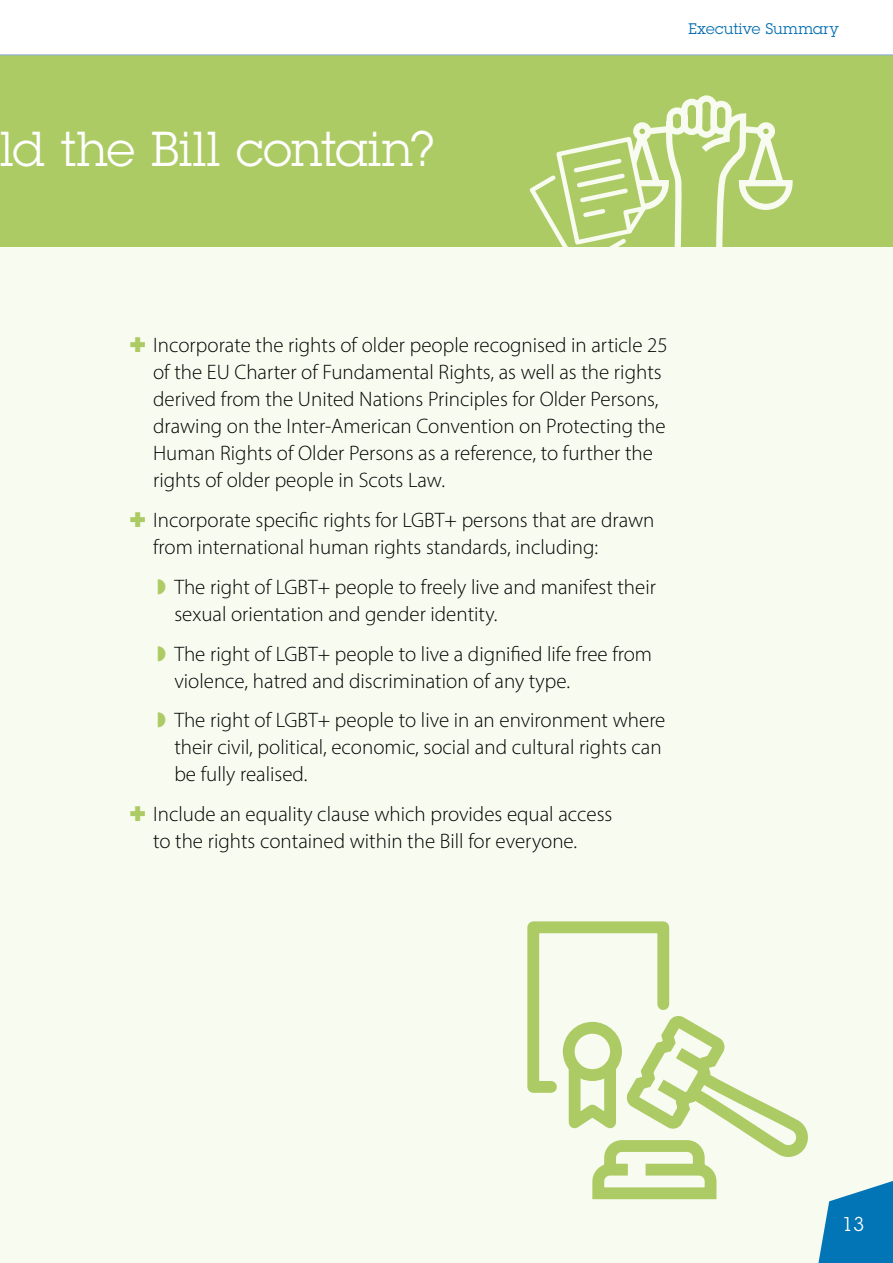
<style>
.page{position:relative;width:893px;height:1263px;background:#fff}
.page>*{position:absolute;margin:0;border:0;box-sizing:border-box;transform-origin:0 0}
.t1{font:48px "Lubalin Graph LT";letter-spacing:.01em;color:#fff}
.t2{font:300 21px/27px "Myriad Pro";color:#000}
.t3{font:19.5px "Lubalin Graph LT";color:#fff}
.t4{font:15px "Lubalin Graph LT";letter-spacing:.02em;color:#006caf}
.s1{color:#adcb65}
</style>
<div class="page">
<div style="left:0;top:54px;width:893px;height:1209px;background:#f8fbf0"></div>
<div style="left:0;top:55px;width:893px;height:192px;background:#adcb65"></div>
<svg style="left:0;top:54px;width:893px;height:1px"></svg>
<svg style="left:612px;top:54px;width:184px;height:193px"></svg>
<svg style="left:530px;top:134px;width:120px;height:113px"></svg>
<svg style="left:527px;top:921px;width:366px;height:342px"></svg>
<h1 class="t1" style="left:0;top:119px;width:436px">ld the Bill contain?</h1>
<p class="t4" style="left:688px;top:19px;width:152px">Executive Summary</p>
<p class="t2" style="left:153px;top:332px;width:516px;text-indent:-23px"><span class="s1">✚</span> Incorporate the rights of older people recognised in article 25 of the EU Charter of Fundamental Rights, as well as the rights derived from the United Nations Principles for Older Persons, drawing on the Inter-American Convention on Protecting the Human Rights of Older Persons as a reference, to further the rights of older people in Scots Law.</p>
<p class="t2" style="left:153px;top:506px;width:503px;text-indent:-23px"><span class="s1">✚</span> Incorporate specific rights for LGBT+ persons that are drawn from international human rights standards, including:</p>
<p class="t2" style="left:174px;top:573px;width:483px;text-indent:-17px"><span class="s1">◗</span> The right of LGBT+ people to freely live and manifest their sexual orientation and gender identity.</p>
<p class="t2" style="left:174px;top:640px;width:479px;text-indent:-17px"><span class="s1">◗</span> The right of LGBT+ people to live a dignified life free from violence, hatred and discrimination of any type.</p>
<p class="t2" style="left:174px;top:707px;width:493px;text-indent:-17px"><span class="s1">◗</span> The right of LGBT+ people to live in an environment where their civil, political, economic, social and cultural rights can be fully realised.</p>
<p class="t2" style="left:130px;top:800px;width:484px;text-align:center"><span class="s1">✚</span> Include an equality clause which provides equal access to the rights contained within the Bill for everyone.</p>
<p class="t3" style="left:842px;top:1212px;width:24px">13</p>
</div>
